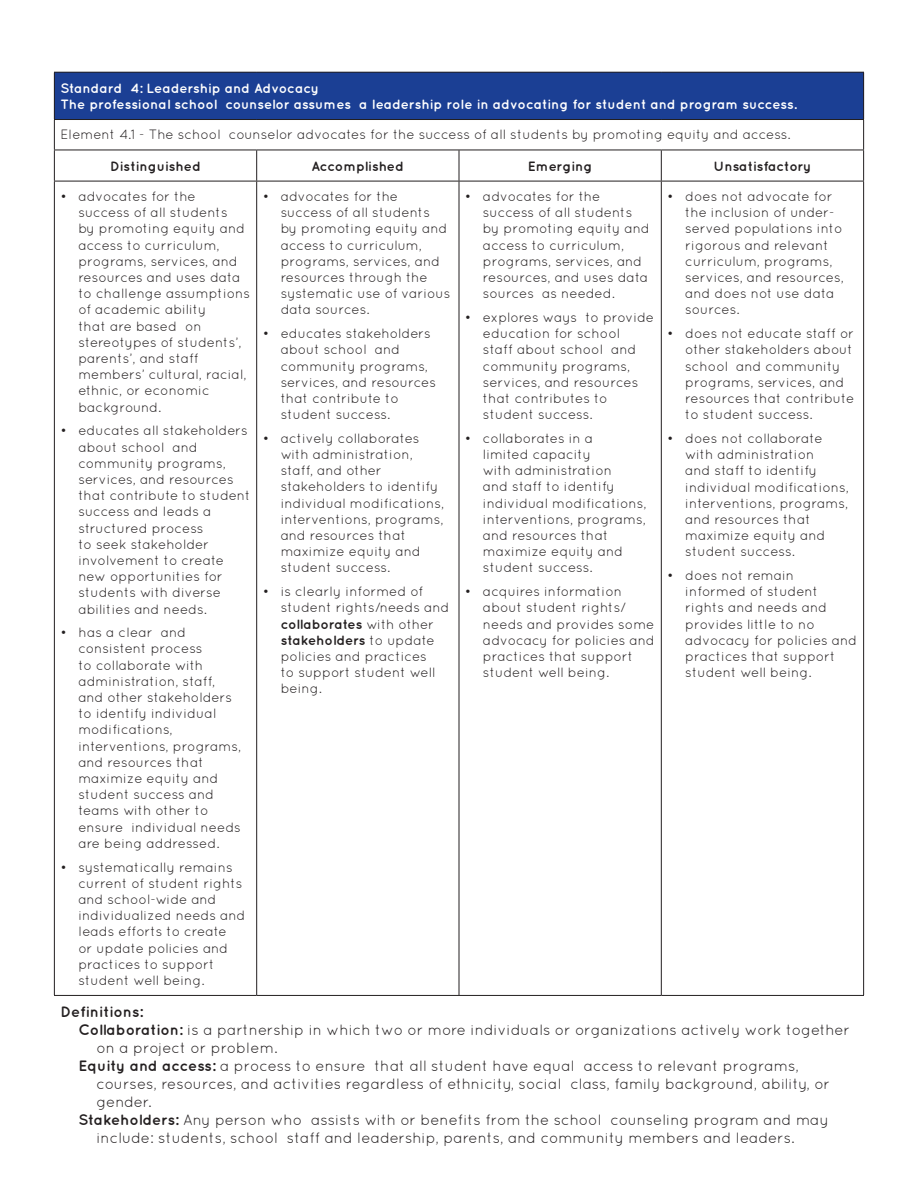
<style>
.page{position:relative;width:918px;height:1188px;background:#fff}
.page>*{position:absolute;margin:0;border:0;box-sizing:border-box;transform-origin:0 0}
.t1{font:15px "Quicksand";color:#231f20}
.t2{font:700 15px "Quicksand";color:#231f20}
.t3{font:13.5px/16.2px "Quicksand";color:#231f20}
.t4{font:700 13.5px/16.2px "Quicksand";color:#fff}
.t5{font:700 13.5px "Quicksand";color:#231f20}
.s1{font-weight:700}
</style>
<div class="page">
<div style="left:54px;top:72px;width:810px;height:48px;background:#1b3f94"></div>
<hr style="left:54px;top:72px;width:203px;height:1px;background:#231f20">
<hr style="left:54px;top:73px;width:1px;height:46px;background:#231f20">
<hr style="left:257px;top:72px;width:202px;height:1px;background:#231f20">
<hr style="left:459px;top:72px;width:202px;height:1px;background:#231f20">
<hr style="left:661px;top:72px;width:203px;height:1px;background:#231f20">
<hr style="left:863px;top:73px;width:1px;height:46px;background:#231f20">
<hr style="left:54px;top:119px;width:203px;height:1px;background:#231f20">
<hr style="left:54px;top:120px;width:1px;height:30px;background:#231f20">
<hr style="left:257px;top:119px;width:202px;height:1px;background:#231f20">
<hr style="left:459px;top:119px;width:202px;height:1px;background:#231f20">
<hr style="left:661px;top:119px;width:203px;height:1px;background:#231f20">
<hr style="left:863px;top:120px;width:1px;height:30px;background:#231f20">
<hr style="left:54px;top:150px;width:203px;height:1px;background:#231f20">
<hr style="left:54px;top:150px;width:1px;height:31px;background:#231f20">
<hr style="left:257px;top:150px;width:202px;height:1px;background:#231f20">
<hr style="left:256px;top:150px;width:1px;height:31px;background:#231f20">
<hr style="left:459px;top:150px;width:202px;height:1px;background:#231f20">
<hr style="left:459px;top:150px;width:1px;height:31px;background:#231f20">
<hr style="left:661px;top:150px;width:203px;height:1px;background:#231f20">
<hr style="left:661px;top:150px;width:1px;height:31px;background:#231f20">
<hr style="left:863px;top:150px;width:1px;height:31px;background:#231f20">
<hr style="left:54px;top:181px;width:203px;height:1px;background:#231f20">
<hr style="left:54px;top:181px;width:1px;height:814px;background:#231f20">
<hr style="left:257px;top:181px;width:202px;height:1px;background:#231f20">
<hr style="left:256px;top:181px;width:1px;height:814px;background:#231f20">
<hr style="left:459px;top:181px;width:202px;height:1px;background:#231f20">
<hr style="left:459px;top:181px;width:1px;height:814px;background:#231f20">
<hr style="left:661px;top:181px;width:203px;height:1px;background:#231f20">
<hr style="left:661px;top:181px;width:1px;height:814px;background:#231f20">
<hr style="left:863px;top:181px;width:1px;height:814px;background:#231f20">
<hr style="left:54px;top:995px;width:203px;height:1px;background:#231f20">
<hr style="left:257px;top:995px;width:202px;height:1px;background:#231f20">
<hr style="left:459px;top:995px;width:202px;height:1px;background:#231f20">
<hr style="left:661px;top:995px;width:203px;height:1px;background:#231f20">
<p class="t4" style="left:60px;top:80px;width:738px">Standard 4: Leadership and Advocacy<br>The professional school counselor assumes a leadership role in advocating for student and program success.</p>
<p class="t3" style="left:60px;top:127px;width:732px">Element 4.1 - The school counselor advocates for the success of all students by promoting equity and access.</p>
<p class="t5" style="left:110px;top:158px;width:92px">Distinguished</p>
<p class="t5" style="left:312px;top:158px;width:94px">Accomplished</p>
<p class="t5" style="left:528px;top:158px;width:66px">Emerging</p>
<p class="t5" style="left:713px;top:158px;width:100px">Unsatisfactory</p>
<p class="t3" style="left:78px;top:188px;width:173px;text-indent:-18px">• advocates for the success of all students<br>by promoting equity and access to curriculum, programs, services, and resources and uses data to challenge assumptions of academic ability<br>that are based on stereotypes of students’, parents’, and staff members’ cultural, racial, ethnic, or economic background.</p>
<p class="t3" style="left:78px;top:422px;width:174px;text-indent:-18px">• educates all stakeholders about school and community programs, services, and resources that contribute to student success and leads a structured process<br>to seek stakeholder involvement to create new opportunities for students with diverse abilities and needs.</p>
<p class="t3" style="left:78px;top:624px;width:164px;text-indent:-18px">• has a clear and consistent process<br>to collaborate with administration, staff, and other stakeholders to identify individual modifications, interventions, programs, and resources that maximize equity and student success and teams with other to ensure individual needs are being addressed.</p>
<p class="t3" style="left:78px;top:859px;width:168px;text-indent:-18px">• systematically remains current of student rights and school-wide and individualized needs and leads efforts to create<br>or update policies and practices to support student well being.</p>
<p class="t3" style="left:281px;top:188px;width:171px;text-indent:-18px">• advocates for the success of all students<br>by promoting equity and access to curriculum, programs, services, and resources through the systematic use of various data sources.</p>
<p class="t3" style="left:281px;top:325px;width:157px;text-indent:-18px">• educates stakeholders about school and community programs, services, and resources that contribute to student success.</p>
<p class="t3" style="left:281px;top:430px;width:165px;text-indent:-18px">• actively collaborates with administration, staff, and other stakeholders to identify individual modifications, interventions, programs, and resources that maximize equity and student success.</p>
<p class="t3" style="left:281px;top:583px;width:170px;text-indent:-18px">• is clearly informed of student rights/needs and <span class="s1">collaborates</span> with other <span class="s1">stakeholders</span> to update policies and practices<br>to support student well being.</p>
<p class="t3" style="left:483px;top:188px;width:168px;text-indent:-18px">• advocates for the success of all students by promoting equity and access to curriculum, programs, services, and resources, and uses data sources as needed.</p>
<p class="t3" style="left:483px;top:309px;width:173px;text-indent:-18px">• explores ways to provide education for school<br>staff about school and community programs, services, and resources that contributes to student success.</p>
<p class="t3" style="left:483px;top:430px;width:165px;text-indent:-18px">• collaborates in a<br>limited capacity<br>with administration<br>and staff to identify individual modifications, interventions, programs, and resources that maximize equity and student success.</p>
<p class="t3" style="left:483px;top:583px;width:173px;text-indent:-18px">• acquires information about student rights/ needs and provides some advocacy for policies and practices that support student well being.</p>
<p class="t3" style="left:685px;top:188px;width:160px;text-indent:-18px">• does not advocate for the inclusion of under&shy;served populations into rigorous and relevant curriculum, programs, services, and resources, and does not use data sources.</p>
<p class="t3" style="left:685px;top:325px;width:171px;text-indent:-18px">• does not educate staff or other stakeholders about school and community programs, services, and resources that contribute to student success.</p>
<p class="t3" style="left:685px;top:430px;width:165px;text-indent:-18px">• does not collaborate with administration<br>and staff to identify individual modifications, interventions, programs, and resources that maximize equity and student success.</p>
<p class="t3" style="left:685px;top:567px;width:173px;text-indent:-18px">• does not remain informed of student rights and needs and provides little to no advocacy for policies and practices that support student well being.</p>
<p class="t2" style="left:60px;top:1003px;width:84px">Definitions:</p>
<p class="t1" style="left:78px;top:1021px;width:773px"><span class="s1">Collaboration:</span> is a partnership in which two or more individuals or organizations actively work together</p>
<p class="t1" style="left:96px;top:1039px;width:183px">on a project or problem.</p>
<p class="t1" style="left:78px;top:1057px;width:722px"><span class="s1">Equity and access:</span> a process to ensure that all student have equal access to relevant programs,</p>
<p class="t1" style="left:96px;top:1075px;width:735px">courses, resources, and activities regardless of ethnicity, social class, family background, ability, or</p>
<p class="t1" style="left:96px;top:1093px;width:57px">gender.</p>
<p class="t1" style="left:78px;top:1111px;width:752px"><span class="s1">Stakeholders:</span> Any person who assists with or benefits from the school counseling program and may</p>
<p class="t1" style="left:96px;top:1129px;width:700px">include: students, school staff and leadership, parents, and community members and leaders.</p>
</div>
